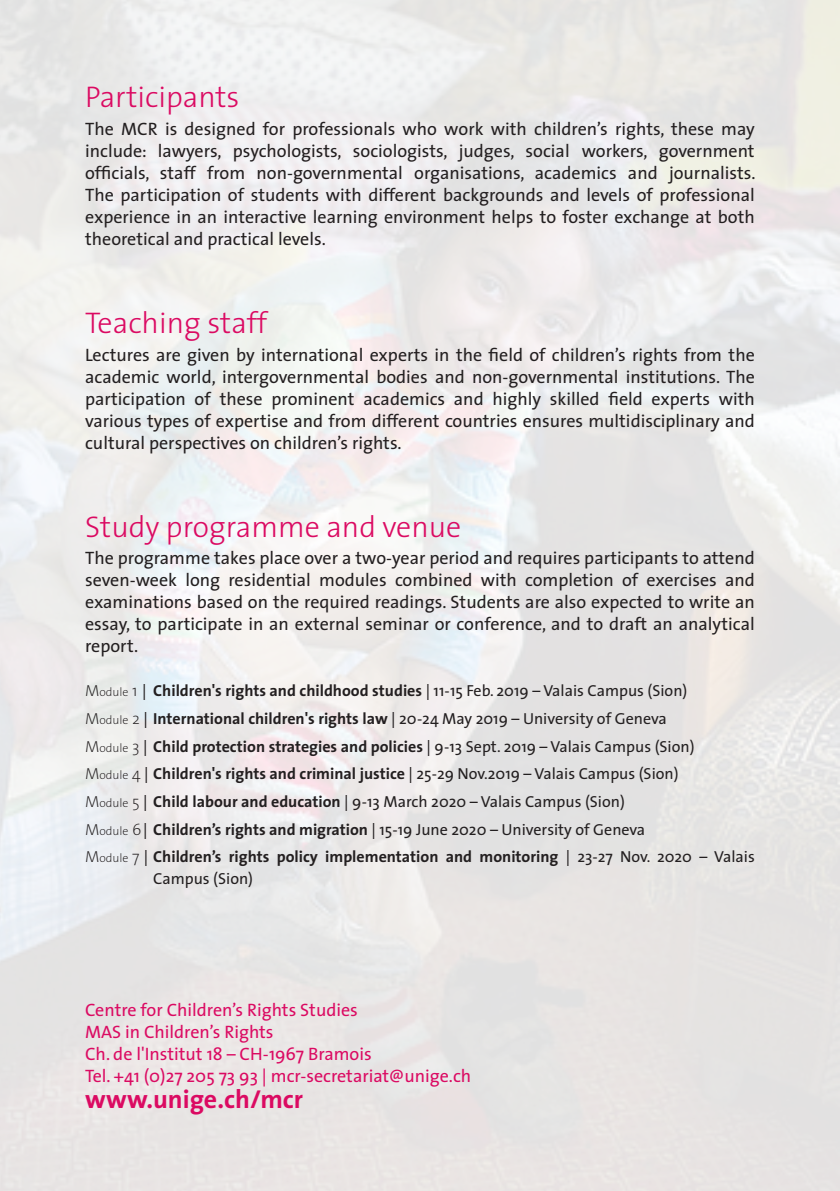
<style>
.page{position:relative;width:840px;height:1191px;background:#fff}
.page>*{position:absolute;margin:0;border:0;box-sizing:border-box;transform-origin:0 0}
.texte{font:300 30px "The Sans";color:#db0a62}
.texte-2{font:700 26px "The Sans";color:#db0a62}
.texte-3{font:18px/22px "The Sans";color:#231f20;text-align:justify}
.texte-4{font:18px "The Sans";color:#db0a62}
.texte-5{font:16px "The Sans";color:#231f20}
.texte-6{font:700 16px/22px "The Sans";color:#231f20}
.s1{font-weight:200}
.s2{font-weight:200;font-size:12px}
.s3{font-weight:400}
.s4{font-weight:700}
</style>
<div class="page">
<p class="texte" style="left:85px;top:72px;width:156px">Participants</p>
<p class="texte-3" style="left:85px;top:117px;width:671px">The MCR is designed for professionals who work with children’s rights, these may include: lawyers, psychologists, sociologists, judges, social workers, government officials, staff from non-governmental organisations, academics and journalists.<br>The participation of students with different backgrounds and levels of professional experience in an interactive learning environment helps to foster exchange at both theoretical and practical levels.</p>
<p class="texte" style="left:85px;top:298px;width:183px">Teaching staff</p>
<p class="texte-3" style="left:85px;top:343px;width:670px">Lectures are given by international experts in the field of children’s rights from the academic world, intergovernmental bodies and non-governmental institutions. The participation of these prominent academics and highly skilled field experts with various types of expertise and from different countries ensures multidisciplinary and cultural perspectives on children’s rights.</p>
<p class="texte" style="left:85px;top:501px;width:377px">Study programme and venue</p>
<p class="texte-3" style="left:85px;top:546px;width:670px">The programme takes place over a two-year period and requires participants to attend seven-week long residential modules combined with completion of exercises and examinations based on the required readings. Students are also expected to write an essay, to participate in an external seminar or conference, and to draft an analytical report.</p>
<p class="texte-6" style="left:85px;top:679px;width:603px"><span class="s1">M</span><span class="s2">odule</span> <span class="s1">1</span> <span class="s3">|</span> Children's rights and childhood studies <span class="s3">| 11-15 Feb. 2019 – Valais Campus (Sion)</span></p>
<p class="texte-5" style="left:85px;top:705px;width:582px"><span class="s1">M</span><span class="s2">odule</span> <span class="s1">2</span> | <span class="s4">International children's rights law</span> | 20-24 May 2019 – University of Geneva</p>
<p class="texte-6" style="left:85px;top:735px;width:610px"><span class="s1">M</span><span class="s2">odule</span> <span class="s1">3</span> <span class="s3">|</span> Child protection strategies and policies <span class="s3">| 9-13 Sept. 2019 – Valais Campus (Sion)</span></p>
<p class="texte-5" style="left:85px;top:760px;width:594px"><span class="s1">M</span><span class="s2">odule</span> <span class="s1">4</span> | <span class="s4">Children's rights and criminal justice</span> | 25-29 Nov.2019 – Valais Campus (Sion)</p>
<p class="texte-5" style="left:85px;top:788px;width:541px"><span class="s1">M</span><span class="s2">odule</span> <span class="s1">5</span> | <span class="s4">Child labour and education</span> | 9-13 March 2020 – Valais Campus (Sion)</p>
<p class="texte-5" style="left:85px;top:816px;width:561px"><span class="s1">M</span><span class="s2">odule</span> <span class="s1">6</span> | <span class="s4">Children’s rights and migration</span> | 15-19 June 2020 – University of Geneva</p>
<p class="texte-6" style="left:153px;top:845px;width:602px;text-indent:-68px"><span class="s1">M</span><span class="s2">odule</span> <span class="s1">7</span> <span class="s3">|</span> Children’s rights policy implementation and monitoring <span class="s3">| 23-27 Nov. 2020 – Valais<br>Campus (Sion)</span></p>
<p class="texte-4" style="left:85px;top:995px;width:274px">Centre for Children’s Rights Studies</p>
<p class="texte-4" style="left:85px;top:1017px;width:190px">MAS in Children’s Rights</p>
<p class="texte-4" style="left:85px;top:1039px;width:288px">Ch. de l'Institut 18 – CH-1967 Bramois</p>
<p class="texte-4" style="left:85px;top:1061px;width:387px">Tel. +41 (0)27 205 73 93 | mcr-secretariat@unige.ch</p>
<p class="texte-2" style="left:85px;top:1078px;width:219px">www.unige.ch/mcr</p>
</div>
